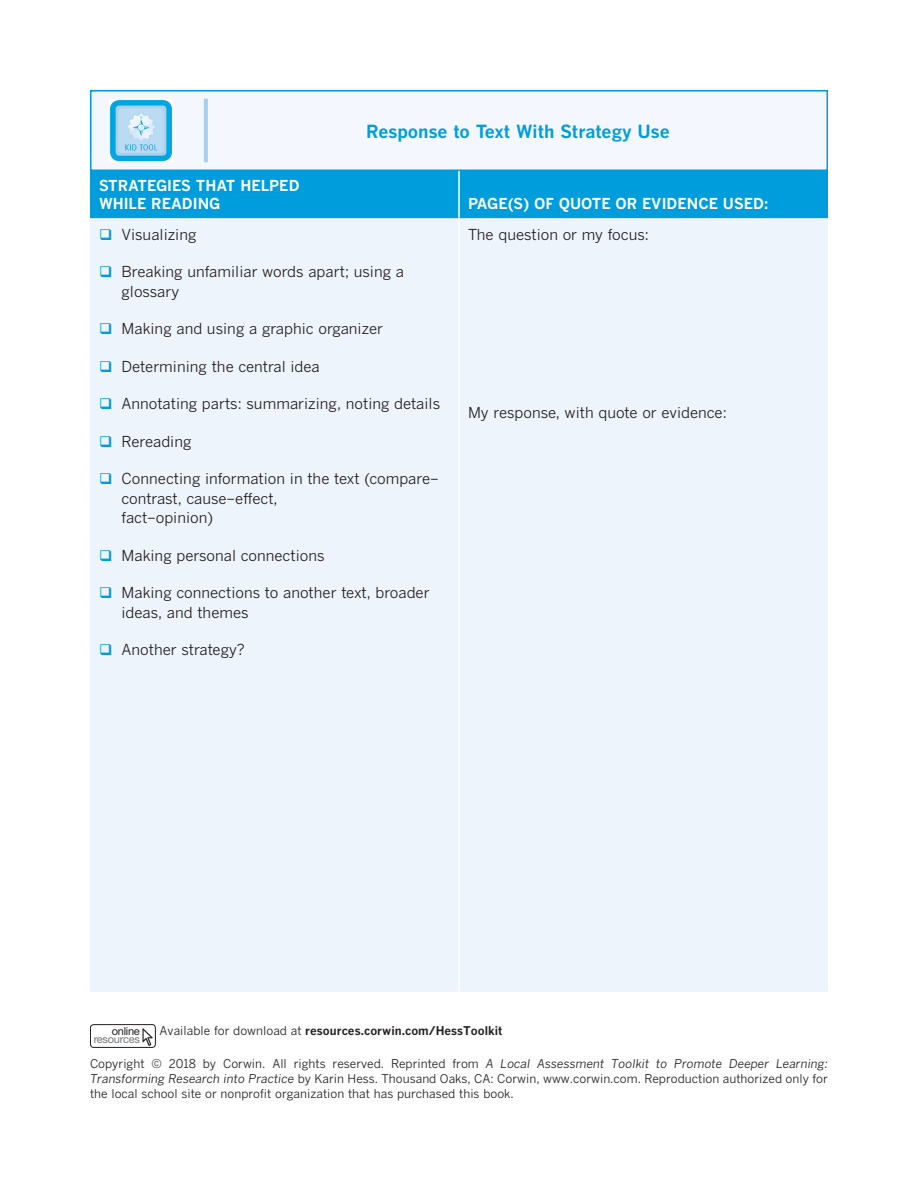
<style>
.page{position:relative;width:918px;height:1188px;background:#fff}
.page>*{position:absolute;margin:0;border:0;box-sizing:border-box;transform-origin:0 0}
.TT{font:700 18px "Benton Gothic";letter-spacing:-.005em;color:#009ddc}
.TBL{font:15px/19.5px "Benton Gothic";color:#231f20}
.TCH{font:700 15px/18px "Benton Gothic";color:#fff}
.TT-2{font:15px "Benton Gothic";color:#231f20}
.TSN{font:12px/15px "Benton Gothic";color:#231f20;text-align:justify}
.TSN-2{font:700 12px "Benton Gothic";color:#231f20}
.t1{font:10.95px/7.8px "Helvetica Neue LT Std";letter-spacing:-.025em;color:#76787b;text-align:right}
.s1{color:#009ddc}
.s2{color:#231f20}
.s3{font-weight:400}
.s4{font-style:italic}
</style>
<div class="page">
<div style="left:90px;top:171px;width:738px;height:47px;background:#009ddc"></div>
<div style="left:90px;top:218px;width:738px;height:774px;background:#eef4fc"></div>
<hr style="left:458px;top:171px;width:2px;height:47px;background:#fff">
<hr style="left:458px;top:218px;width:2px;height:774px;background:#fff">
<div style="left:90px;top:90px;width:738px;height:81px;background:#f4f7fd;border:2px solid #009ddc"></div>
<div style="left:90px;top:1024px;width:66px;height:24px;border:1px solid #231f20;border-radius:3px"></div>
<svg style="left:142px;top:1028px;width:11px;height:18px"></svg>
<hr style="left:204px;top:99px;width:4px;height:63px;background:#a4d1ef">
<img style="left:109px;top:99px;width:63px;height:63px">
<p class="TCH" style="left:99px;top:176px;width:202px">STRATEGIES THAT HELPED<br>WHILE READING</p>
<p class="TT" style="left:366px;top:120px;width:305px">Response to Text With Strategy Use</p>
<p class="TCH" style="left:468px;top:194px;width:302px">PAGE(S) OF QUOTE OR EVIDENCE USED:</p>
<p class="TBL" style="left:99px;top:224px;width:99px"><span class="s1">❑</span> Visualizing</p>
<p class="TBL" style="left:122px;top:262px;width:284px;text-indent:-22px"><span class="s1">❑</span> Breaking unfamiliar words apart; using a glossary</p>
<p class="TBL" style="left:99px;top:319px;width:286px"><span class="s1">❑</span> Making and using a graphic organizer</p>
<p class="TBL" style="left:99px;top:356px;width:222px"><span class="s1">❑</span> Determining the central idea</p>
<p class="TBL" style="left:99px;top:394px;width:343px"><span class="s1">❑</span> Annotating parts: summarizing, noting details</p>
<p class="TBL" style="left:99px;top:431px;width:94px"><span class="s1">❑</span> Rereading</p>
<p class="TBL" style="left:122px;top:469px;width:319px;text-indent:-22px"><span class="s1">❑</span> Connecting information in the text (compare– contrast, cause–effect,<br>fact–opinion)</p>
<p class="TBL" style="left:99px;top:545px;width:227px"><span class="s1">❑</span> Making personal connections</p>
<p class="TBL" style="left:122px;top:583px;width:310px;text-indent:-22px"><span class="s1">❑</span> Making connections to another text, broader ideas, and themes</p>
<p class="TBL" style="left:99px;top:640px;width:147px"><span class="s1">❑</span> Another strategy?</p>
<p class="TT-2" style="left:468px;top:225px;width:182px">The question or my focus:</p>
<p class="TT-2" style="left:468px;top:404px;width:260px">My response, with quote or evidence:</p>
<p class="t1" style="left:94px;top:1027px;width:48px"><span class="s2">online </span>resources</p>
<p class="TSN-2" style="left:160px;top:1023px;width:344px"><span class="s3">Available for download at</span> resources.corwin.com/HessToolkit</p>
<p class="TSN" style="left:90px;top:1056px;width:740px">Copyright © 2018 by Corwin. All rights reserved. Reprinted from <span class="s4">A Local Assessment Toolkit to Promote Deeper Learning:<br>Transforming Research into Practice</span> by Karin Hess. Thousand Oaks, CA: Corwin, www.corwin.com. Reproduction authorized only for the local school site or nonprofit organization that has purchased this book.</p>
</div>
